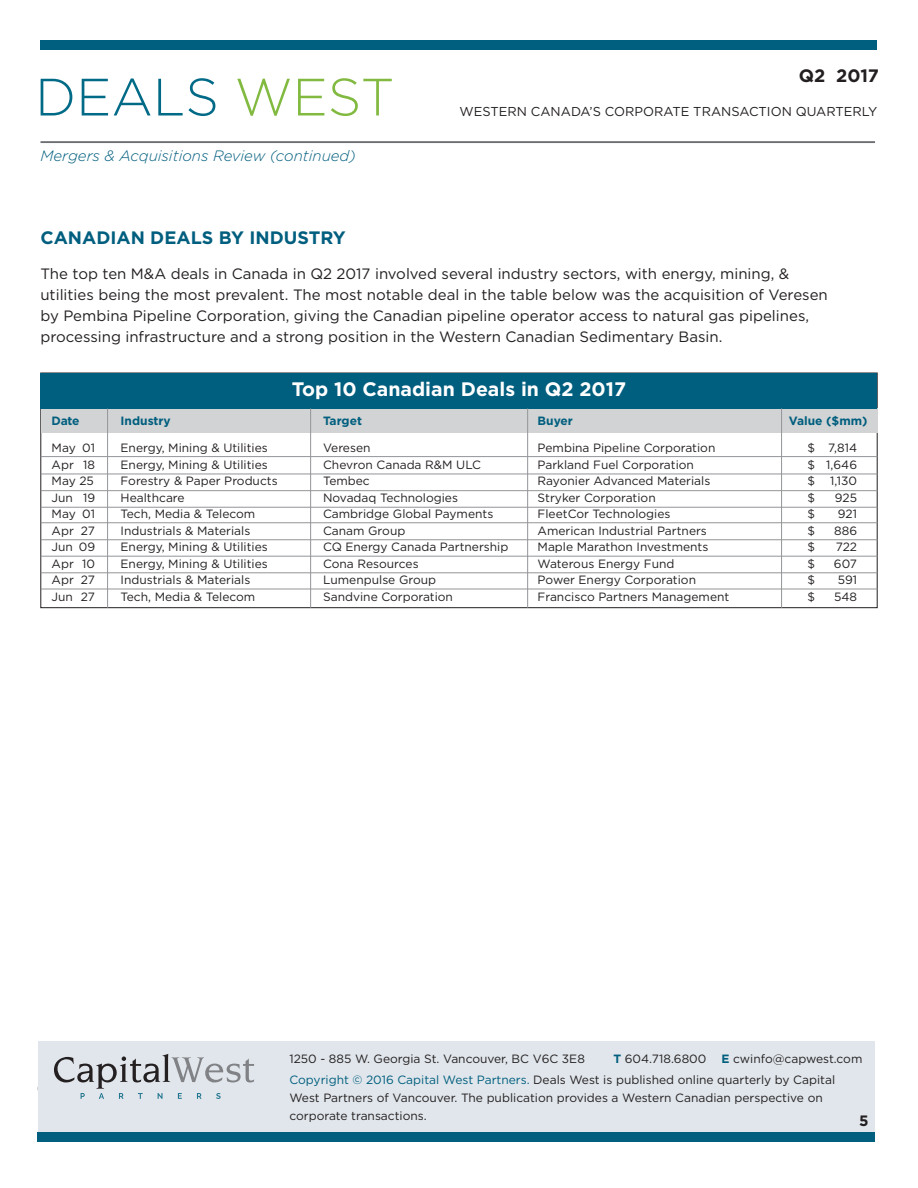
<style>
.page{position:relative;width:918px;height:1188px;background:#fff}
.page>*{position:absolute;margin:0;border:0;box-sizing:border-box;transform-origin:0 0}
.t1{font:300 52.5px "Gotham";color:#006a87}
.t2{font:700 19.5px "Gotham";color:#fff}
.t3{font:700 18px "Gotham";color:#005e7e}
.t4{font:700 18px "Gotham";color:#231f20}
.t5{font:15px/21px "Gotham";color:#231f20}
.t6{font:italic 300 15px "Gotham";color:#005e7e}
.t7{font:700 15px "Gotham";color:#231f20}
.t8{font:12.9px "Gotham";color:#231f20}
.t9{font:12px/18px "Gotham";color:#231f20}
.t10{font:700 12px "Gotham";color:#005e7e}
.s1{color:#82ba41}
.s2{font-weight:700;color:#005e7e}
.s3{color:#005e7e}
</style>
<div class="page">
<div style="left:38px;top:1041px;width:836px;height:94px;background:#e0e6eb"></div>
<div style="left:38px;top:1133px;width:837px;height:9px;background:#005e7e"></div>
<svg style="left:54px;top:1054px;width:200px;height:45px"></svg>
<div style="left:40px;top:40px;width:838px;height:10px;background:#005e7e"></div>
<hr style="left:40px;top:141px;width:835px;height:2px;background:#6d6e71">
<div style="left:41px;top:408px;width:836px;height:25px;background:#d1d3d4"></div>
<div style="left:41px;top:373px;width:836px;height:35px;background:#005e7e"></div>
<hr style="left:107px;top:409px;width:1px;height:199px;background:#939598">
<hr style="left:310px;top:408px;width:1px;height:200px;background:#939598">
<hr style="left:527px;top:408px;width:1px;height:200px;background:#939598">
<hr style="left:781px;top:408px;width:1px;height:200px;background:#939598">
<hr style="left:41px;top:456px;width:836px;height:1px;background:#939598">
<hr style="left:41px;top:522px;width:836px;height:1px;background:#939598">
<hr style="left:41px;top:572px;width:836px;height:1px;background:#939598">
<hr style="left:41px;top:589px;width:836px;height:1px;background:#939598">
<hr style="left:41px;top:556px;width:836px;height:1px;background:#939598">
<hr style="left:41px;top:474px;width:836px;height:1px;background:#939598">
<hr style="left:41px;top:539px;width:836px;height:1px;background:#939598">
<hr style="left:41px;top:507px;width:836px;height:1px;background:#939598">
<hr style="left:41px;top:490px;width:836px;height:1px;background:#939598">
<h1 class="t1" style="left:35px;top:64px;width:361px">DEALS <span class="s1">WEST</span></h1>
<p class="t6" style="left:40px;top:146px;width:317px">Mergers &amp; Acquisitions Review (continued)</p>
<h3 class="t3" style="left:40px;top:226px;width:307px">CANADIAN DEALS BY INDUSTRY</h3>
<h3 class="t4" style="left:799px;top:64px;width:82px">Q2 2017</h3>
<p class="t8" style="left:460px;top:103px;width:419px">WESTERN CANADA’S CORPORATE TRANSACTION QUARTERLY</p>
<p class="t5" style="left:40px;top:263px;width:789px">The top ten M&amp;A deals in Canada in Q2 2017 involved several industry sectors, with energy, mining, &amp; utilities being the most prevalent. The most notable deal in the table below was the acquisition of Veresen by Pembina Pipeline Corporation, giving the Canadian pipeline operator access to natural gas pipelines, processing infrastructure and a strong position in the Western Canadian Sedimentary Basin.</p>
<h2 class="t2" style="left:292px;top:377px;width:336px">Top 10 Canadian Deals in Q2 2017</h2>
<p class="t10" style="left:52px;top:413px;width:29px">Date</p>
<p class="t10" style="left:121px;top:413px;width:52px">Industry</p>
<p class="t10" style="left:323px;top:413px;width:40px">Target</p>
<p class="t10" style="left:538px;top:413px;width:37px">Buyer</p>
<p class="t10" style="left:789px;top:413px;width:80px">Value ($mm)</p>
<p class="t9" style="left:52px;top:439px;width:45px">May 01</p>
<p class="t9" style="left:121px;top:439px;width:149px">Energy, Mining &amp; Utilities</p>
<p class="t9" style="left:323px;top:439px;width:49px">Veresen</p>
<p class="t9" style="left:538px;top:439px;width:179px">Pembina Pipeline Corporation</p>
<p class="t9" style="left:808px;top:439px;width:51px">$ 7,814</p>
<p class="t9" style="left:52px;top:455px;width:45px">Apr 18</p>
<p class="t9" style="left:121px;top:455px;width:149px">Energy, Mining &amp; Utilities</p>
<p class="t9" style="left:323px;top:455px;width:160px">Chevron Canada R&amp;M ULC</p>
<p class="t9" style="left:538px;top:455px;width:158px">Parkland Fuel Corporation</p>
<p class="t9" style="left:808px;top:455px;width:51px">$ 1,646</p>
<p class="t9" style="left:52px;top:472px;width:44px">May 25</p>
<p class="t9" style="left:121px;top:472px;width:159px">Forestry &amp; Paper Products</p>
<p class="t9" style="left:323px;top:472px;width:48px">Tembec</p>
<p class="t9" style="left:538px;top:472px;width:174px">Rayonier Advanced Materials</p>
<p class="t9" style="left:808px;top:472px;width:9px">$</p>
<p class="t9" style="left:830px;top:472px;width:28px">1,130</p>
<p class="t9" style="left:52px;top:488px;width:45px">Jun 19</p>
<p class="t9" style="left:121px;top:488px;width:66px">Healthcare</p>
<p class="t9" style="left:323px;top:488px;width:136px">Novadaq Technologies</p>
<p class="t9" style="left:538px;top:488px;width:120px">Stryker Corporation</p>
<p class="t9" style="left:808px;top:488px;width:9px">$</p>
<p class="t9" style="left:835px;top:488px;width:24px">925</p>
<p class="t9" style="left:52px;top:505px;width:45px">May 01</p>
<p class="t9" style="left:121px;top:505px;width:136px">Tech, Media &amp; Telecom</p>
<p class="t9" style="left:323px;top:505px;width:172px">Cambridge Global Payments</p>
<p class="t9" style="left:538px;top:505px;width:134px">FleetCor Technologies</p>
<p class="t9" style="left:808px;top:505px;width:9px">$</p>
<p class="t9" style="left:838px;top:505px;width:21px">921</p>
<p class="t9" style="left:52px;top:521px;width:45px">Apr 27</p>
<p class="t9" style="left:121px;top:521px;width:131px">Industrials &amp; Materials</p>
<p class="t9" style="left:323px;top:521px;width:84px">Canam Group</p>
<p class="t9" style="left:538px;top:521px;width:171px">American Industrial Partners</p>
<p class="t9" style="left:808px;top:521px;width:9px">$</p>
<p class="t9" style="left:834px;top:521px;width:24px">886</p>
<p class="t9" style="left:52px;top:538px;width:45px">Jun 09</p>
<p class="t9" style="left:121px;top:538px;width:149px">Energy, Mining &amp; Utilities</p>
<p class="t9" style="left:323px;top:538px;width:187px">CQ Energy Canada Partnership</p>
<p class="t9" style="left:538px;top:538px;width:172px">Maple Marathon Investments</p>
<p class="t9" style="left:808px;top:538px;width:9px">$</p>
<p class="t9" style="left:836px;top:538px;width:23px">722</p>
<p class="t9" style="left:52px;top:554px;width:45px">Apr 10</p>
<p class="t9" style="left:121px;top:554px;width:149px">Energy, Mining &amp; Utilities</p>
<p class="t9" style="left:323px;top:554px;width:97px">Cona Resources</p>
<p class="t9" style="left:538px;top:554px;width:138px">Waterous Energy Fund</p>
<p class="t9" style="left:808px;top:554px;width:9px">$</p>
<p class="t9" style="left:834px;top:554px;width:25px">607</p>
<p class="t9" style="left:52px;top:571px;width:45px">Apr 27</p>
<p class="t9" style="left:121px;top:571px;width:131px">Industrials &amp; Materials</p>
<p class="t9" style="left:323px;top:571px;width:115px">Lumenpulse Group</p>
<p class="t9" style="left:538px;top:571px;width:160px">Power Energy Corporation</p>
<p class="t9" style="left:808px;top:571px;width:9px">$</p>
<p class="t9" style="left:838px;top:571px;width:21px">591</p>
<p class="t9" style="left:52px;top:587px;width:45px">Jun 27</p>
<p class="t9" style="left:121px;top:587px;width:136px">Tech, Media &amp; Telecom</p>
<p class="t9" style="left:323px;top:587px;width:131px">Sandvine Corporation</p>
<p class="t9" style="left:538px;top:587px;width:193px">Francisco Partners Management</p>
<p class="t9" style="left:808px;top:587px;width:9px">$</p>
<p class="t9" style="left:834px;top:587px;width:24px">548</p>
<p class="t9" style="left:289px;top:1050px;width:297px">1250 - 885 W. Georgia St. Vancouver, BC V6C 3E8</p>
<p class="t9" style="left:613px;top:1050px;width:251px"><span class="s2">T</span> 604.718.6800 <span class="s2">E</span> cwinfo@capwest.com</p>
<p class="t9" style="left:289px;top:1071px;width:547px"><span class="s3">Copyright © 2016 Capital West Partners.</span> Deals West is published online quarterly by Capital<br>West Partners of Vancouver. The publication provides a Western Canadian perspective on corporate transactions.</p>
<p class="t7" style="left:859px;top:1111px;width:11px">5</p>
</div>
